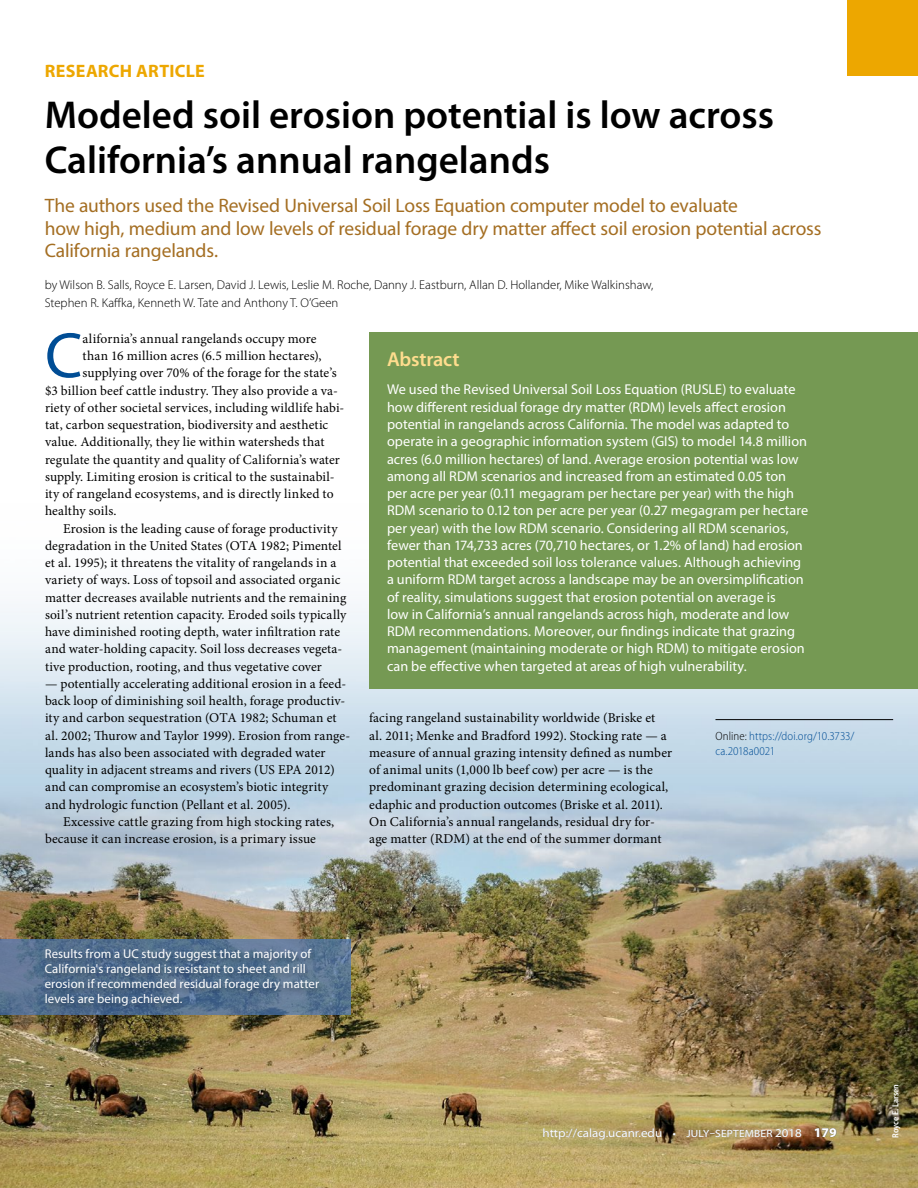
<style>
.page{position:relative;width:918px;height:1188px;background:#fff}
.page>*{position:absolute;margin:0;border:0;box-sizing:border-box;transform-origin:0 0}
.t1{font:64.65px "Myriad Pro";color:#004d95}
.t2{font:600 39px/45px "Myriad Pro";color:#000}
.t3{font:600 20.25px "Myriad Pro";letter-spacing:-.01em;color:#ffdd8e}
.t4{font:19.5px/22.5px "Myriad Pro";letter-spacing:-.01em;color:#a46e22}
.t5{font:700 18px "Myriad Pro";letter-spacing:.015em;color:#eda700}
.t6{font:14.25px/17.2px "Myriad Pro";color:#fff}
.t7{font:13.5px/17.2px "Minion Pro";letter-spacing:.01em;color:#000}
.t8{font:12.75px/15px "Myriad Pro";letter-spacing:.005em;color:#fff}
.t9{font:300 12.75px/18px "Myriad Pro";color:#000}
.t10{font:300 semi-condensed 12px/15px "Myriad Pro";letter-spacing:.005em;color:#004d95}
.t11{font:semi-expanded 12px "Myriad Pro";color:#fff}
.t12{font:semi-expanded 10.5px "Myriad Pro";letter-spacing:.02em;color:#fff}
.t13{font:600 semi-condensed 9px "Myriad Pro";color:#fff}
.s1{color:#000}
.s2{font-size:10.5px;color:#83847e}
.s3{font-size:12px;color:#83847e}
.s4{font-weight:900;font-stretch:normal;font-size:13.5px;color:#000}
</style>
<div class="page">
<img style="left:0;top:603px;width:918px;height:585px">
<div style="left:847px;top:0;width:71px;height:76px;background:#eda700"></div>
<div style="left:369px;top:333px;width:549px;height:356px;background:#759953"></div>
<svg style="left:0;top:940px;width:351px;height:75px;background:#597493"></svg>
<div style="left:42px;top:947px;width:283px;height:67px;background:#000;opacity:.35"></div>
<hr style="left:716px;top:719px;width:177px;height:1px;background:#000">
<h3 class="t5" style="left:45px;top:59px;width:161px">RESEARCH ARTICLE</h3>
<h2 class="t2" style="left:45px;top:92px;width:731px">Modeled soil erosion potential is low across<br>California’s annual rangelands</h2>
<h3 class="t4" style="left:45px;top:194px;width:778px">The authors used the Revised Universal Soil Loss Equation computer model to evaluate<br>how high, medium and low levels of residual forage dry matter affect soil erosion potential across<br>California rangelands.</h3>
<p class="t9" style="left:45px;top:275px;width:610px">by Wilson B. Salls, Royce E. Larsen, David J. Lewis, Leslie M. Roche, Danny J. Eastburn, Allan D. Hollander, Mike Walkinshaw,<br>Stephen R. Kaffka, Kenneth W. Tate and Anthony T. O’Geen</p>
<h1 class="t1" style="left:45px;top:316px;width:39px">C</h1>
<p class="t7" style="left:83px;top:330px;width:235px">alifornia’s annual rangelands occupy more</p>
<p class="t7" style="left:83px;top:347px;width:241px">than 16 million acres (6.5 million hectares),</p>
<p class="t7" style="left:83px;top:364px;width:256px">supplying over 70% of the forage for the state’s</p>
<p class="t7" style="left:45px;top:382px;width:294px">$3 billion beef cattle industry. They also provide a va-</p>
<p class="t7" style="left:45px;top:399px;width:301px">riety of other societal services, including wildlife habi-</p>
<p class="t7" style="left:45px;top:416px;width:285px">tat, carbon sequestration, biodiversity and aesthetic</p>
<p class="t7" style="left:45px;top:433px;width:281px">value. Additionally, they lie within watersheds that</p>
<p class="t7" style="left:45px;top:451px;width:296px">regulate the quantity and quality of California’s water</p>
<p class="t7" style="left:45px;top:468px;width:291px">supply. Limiting erosion is critical to the sustainabil-</p>
<p class="t7" style="left:45px;top:485px;width:290px">ity of rangeland ecosystems, and is directly linked to</p>
<p class="t7" style="left:45px;top:502px;width:73px">healthy soils.</p>
<p class="t7" style="left:63px;top:520px;width:276px">Erosion is the leading cause of forage productivity</p>
<p class="t7" style="left:45px;top:537px;width:298px">degradation in the United States (OTA 1982; Pimentel</p>
<p class="t7" style="left:45px;top:554px;width:293px">et al. 1995); it threatens the vitality of rangelands in a</p>
<p class="t7" style="left:45px;top:571px;width:297px">variety of ways. Loss of topsoil and associated organic</p>
<p class="t7" style="left:45px;top:589px;width:303px">matter decreases available nutrients and the remaining</p>
<p class="t7" style="left:45px;top:606px;width:303px">soil’s nutrient retention capacity. Eroded soils typically</p>
<p class="t7" style="left:45px;top:623px;width:297px">have diminished rooting depth, water infiltration rate</p>
<p class="t7" style="left:45px;top:640px;width:299px">and water-holding capacity. Soil loss decreases vegeta-</p>
<p class="t7" style="left:45px;top:658px;width:278px">tive production, rooting, and thus vegetative cover</p>
<p class="t7" style="left:45px;top:675px;width:307px">— potentially accelerating additional erosion in a feed&shy;back loop of diminishing soil health, forage productiv&shy;ity and carbon sequestration (OTA 1982; Schuman et al. 2002; Thurow and Taylor 1999). Erosion from range&shy;lands has also been associated with degraded water quality in adjacent streams and rivers (US EPA 2012) and can compromise an ecosystem’s biotic integrity and hydrologic function (Pellant et al. 2005).</p>
<p class="t7" style="left:45px;top:813px;width:291px;text-indent:18px">Excessive cattle grazing from high stocking rates, because it can increase erosion, is a primary issue</p>
<h3 class="t3" style="left:387px;top:346px;width:74px">Abstract</h3>
<p class="t6" style="left:387px;top:381px;width:423px">We used the Revised Universal Soil Loss Equation (RUSLE) to evaluate how different residual forage dry matter (RDM) levels affect erosion potential in rangelands across California. The model was adapted to operate in a geographic information system (GIS) to model 14.8 million acres (6.0 million hectares) of land. Average erosion potential was low among all RDM scenarios and increased from an estimated 0.05 ton per acre per year (0.11 megagram per hectare per year) with the high RDM scenario to 0.12 ton per acre per year (0.27 megagram per hectare per year) with the low RDM scenario. Considering all RDM scenarios, fewer than 174,733 acres (70,710 hectares, or 1.2% of land) had erosion potential that exceeded soil loss tolerance values. Although achieving a uniform RDM target across a landscape may be an oversimplification of reality, simulations suggest that erosion potential on average is<br>low in California’s annual rangelands across high, moderate and low RDM recommendations. Moreover, our findings indicate that grazing management (maintaining moderate or high RDM) to mitigate erosion can be effective when targeted at areas of high vulnerability.</p>
<p class="t7" style="left:369px;top:709px;width:304px">facing rangeland sustainability worldwide (Briske et<br>al. 2011; Menke and Bradford 1992). Stocking rate — a measure of annual grazing intensity defined as number of animal units (1,000 lb beef cow) per acre — is the predominant grazing decision determining ecological, edaphic and production outcomes (Briske et al. 2011).<br>On California’s annual rangelands, residual dry for&shy;age matter (RDM) at the end of the summer dormant</p>
<p class="t10" style="left:716px;top:728px;width:140px"><span class="s1">Online:</span> https://doi.org/10.3733/ ca.2018a0021</p>
<p class="t8" style="left:45px;top:946px;width:276px">Results from a UC study suggest that a majority of California's rangeland is resistant to sheet and rill erosion if recommended residual forage dry matter levels are being achieved.</p>
<p class="t11" style="left:542px;top:1126px;width:135px">http://calag.ucanr.edu <span class="s2">•</span></p>
<p class="t12" style="left:686px;top:1127px;width:152px">JULY–SEPTEMBER <span class="s3">2018</span> <span class="s4">179</span></p>
<p class="t13" style="left:890px;top:1138px;width:55px;rotate:-90deg">Royce E. Larsen</p>
</div>
